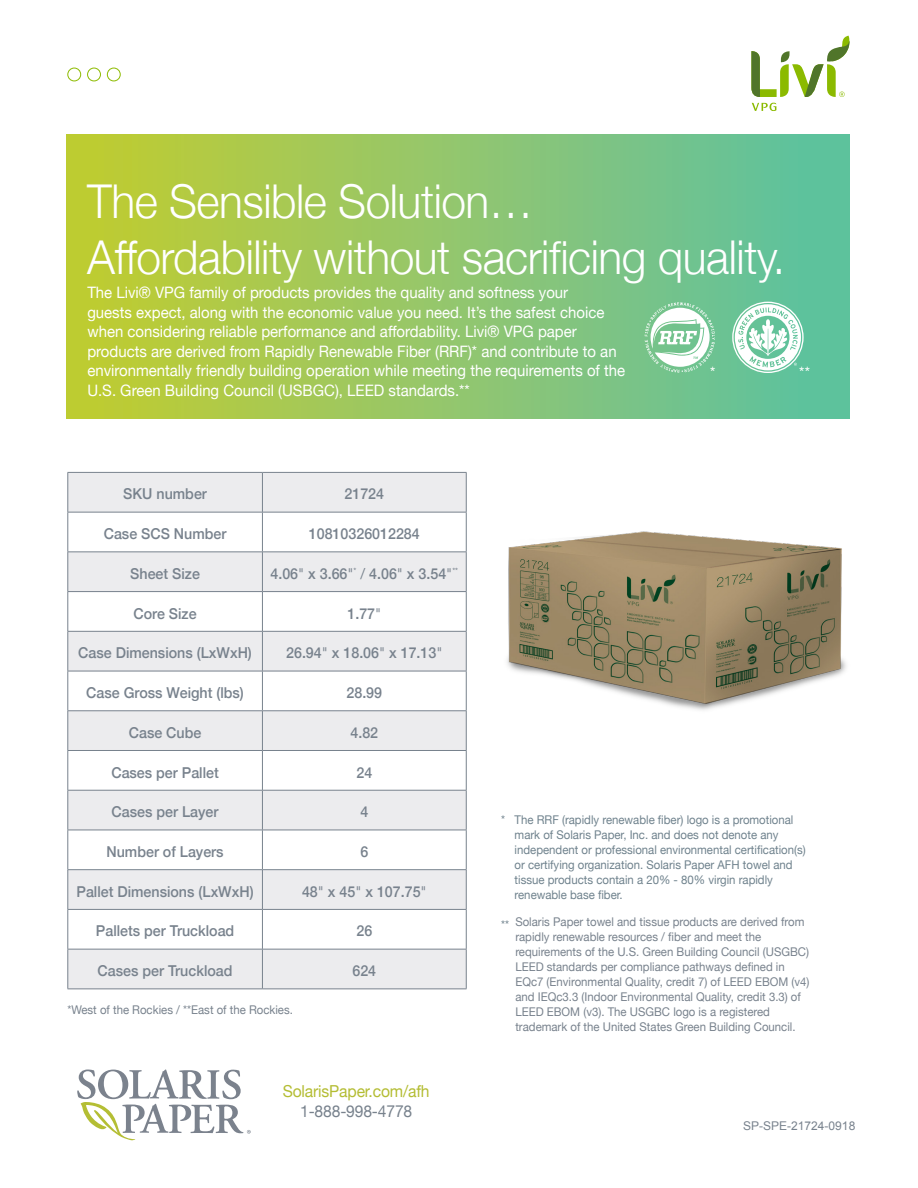
<style>
.page{position:relative;width:918px;height:1188px;background:#fff}
.page>*{position:absolute;margin:0;border:0;box-sizing:border-box;transform-origin:0 0}
.t1{font:300 46.65px/55.9px "Helvetica Neue";letter-spacing:-.01em;color:#fff;scale:.95 1}
.t2{font:16.5px "Helvetica Neue";letter-spacing:-.01em;color:#b4bd34;scale:.95 1}
.t3{font:16.5px "Helvetica Neue";letter-spacing:-.01em;color:#78828d;scale:.95 1}
.t4{font:15.75px/19.5px "Helvetica Neue";color:#fff;scale:.95 1}
.t5{font:500 15px "Helvetica Neue";color:#78828d;scale:.95 1}
.t6{font:12px/15px "Helvetica Neue";color:#78828d;scale:.95 1}
.t7{font:12px/15px "Helvetica Neue";color:#6f828d;scale:.95 1}
.t8{font:12px "Arial";color:#78828d}
.s1{font-weight:400}
</style>
<div class="page">
<div style="left:67px;top:135px;width:783px;height:283px;background:linear-gradient(to right,#c4cc31,#5bc1a6)"></div>
<svg style="left:69px;top:473px;width:397px;height:516px;fill:#ececee"></svg>
<div style="left:69px;top:553px;width:397px;height:38px;background:#ececee"></div>
<svg style="left:69px;top:672px;width:397px;height:277px"></svg>
<hr style="left:68px;top:473px;width:1px;height:39px;background:#78828d">
<hr style="left:68px;top:472px;width:194px;height:1px;background:#78828d">
<hr style="left:68px;top:512px;width:194px;height:1px;background:#78828d">
<hr style="left:262px;top:473px;width:1px;height:39px;background:#78828d">
<hr style="left:262px;top:472px;width:205px;height:1px;background:#78828d">
<hr style="left:466px;top:473px;width:1px;height:39px;background:#78828d">
<hr style="left:262px;top:512px;width:205px;height:1px;background:#78828d">
<hr style="left:68px;top:512px;width:1px;height:40px;background:#78828d">
<hr style="left:262px;top:512px;width:1px;height:40px;background:#78828d">
<hr style="left:466px;top:512px;width:1px;height:40px;background:#78828d">
<hr style="left:68px;top:552px;width:1px;height:39px;background:#78828d">
<hr style="left:68px;top:552px;width:194px;height:1px;background:#78828d">
<hr style="left:262px;top:552px;width:1px;height:39px;background:#78828d">
<hr style="left:262px;top:552px;width:205px;height:1px;background:#78828d">
<hr style="left:466px;top:552px;width:1px;height:39px;background:#78828d">
<hr style="left:68px;top:592px;width:1px;height:39px;background:#78828d">
<hr style="left:68px;top:632px;width:1px;height:39px;background:#78828d">
<hr style="left:68px;top:591px;width:194px;height:1px;background:#78828d">
<hr style="left:262px;top:592px;width:1px;height:39px;background:#78828d">
<hr style="left:262px;top:632px;width:1px;height:39px;background:#78828d">
<hr style="left:262px;top:591px;width:205px;height:1px;background:#78828d">
<hr style="left:466px;top:592px;width:1px;height:39px;background:#78828d">
<hr style="left:466px;top:632px;width:1px;height:39px;background:#78828d">
<hr style="left:68px;top:671px;width:1px;height:39px;background:#78828d">
<hr style="left:68px;top:631px;width:194px;height:1px;background:#78828d">
<hr style="left:68px;top:671px;width:194px;height:1px;background:#78828d">
<hr style="left:262px;top:671px;width:1px;height:39px;background:#78828d">
<hr style="left:262px;top:631px;width:205px;height:1px;background:#78828d">
<hr style="left:262px;top:671px;width:205px;height:1px;background:#78828d">
<hr style="left:466px;top:671px;width:1px;height:39px;background:#78828d">
<hr style="left:68px;top:711px;width:1px;height:39px;background:#78828d">
<hr style="left:68px;top:710px;width:194px;height:1px;background:#78828d">
<hr style="left:262px;top:711px;width:1px;height:39px;background:#78828d">
<hr style="left:262px;top:710px;width:205px;height:1px;background:#78828d">
<hr style="left:466px;top:711px;width:1px;height:39px;background:#78828d">
<hr style="left:68px;top:751px;width:1px;height:39px;background:#78828d">
<hr style="left:68px;top:750px;width:194px;height:1px;background:#78828d">
<hr style="left:262px;top:751px;width:1px;height:39px;background:#78828d">
<hr style="left:262px;top:750px;width:205px;height:1px;background:#78828d">
<hr style="left:466px;top:751px;width:1px;height:39px;background:#78828d">
<hr style="left:68px;top:791px;width:1px;height:39px;background:#78828d">
<hr style="left:68px;top:790px;width:194px;height:1px;background:#78828d">
<hr style="left:262px;top:791px;width:1px;height:39px;background:#78828d">
<hr style="left:262px;top:790px;width:205px;height:1px;background:#78828d">
<hr style="left:466px;top:791px;width:1px;height:39px;background:#78828d">
<hr style="left:68px;top:830px;width:1px;height:39px;background:#78828d">
<hr style="left:68px;top:830px;width:194px;height:1px;background:#78828d">
<hr style="left:262px;top:830px;width:1px;height:39px;background:#78828d">
<hr style="left:262px;top:830px;width:205px;height:1px;background:#78828d">
<hr style="left:466px;top:830px;width:1px;height:39px;background:#78828d">
<hr style="left:68px;top:870px;width:1px;height:39px;background:#78828d">
<hr style="left:68px;top:869px;width:194px;height:1px;background:#78828d">
<hr style="left:262px;top:870px;width:1px;height:39px;background:#78828d">
<hr style="left:262px;top:869px;width:205px;height:1px;background:#78828d">
<hr style="left:466px;top:870px;width:1px;height:39px;background:#78828d">
<hr style="left:68px;top:910px;width:1px;height:39px;background:#78828d">
<hr style="left:68px;top:909px;width:194px;height:1px;background:#78828d">
<hr style="left:262px;top:910px;width:1px;height:39px;background:#78828d">
<hr style="left:262px;top:909px;width:205px;height:1px;background:#78828d">
<hr style="left:466px;top:910px;width:1px;height:39px;background:#78828d">
<hr style="left:68px;top:949px;width:1px;height:40px;background:#78828d">
<hr style="left:68px;top:949px;width:194px;height:1px;background:#78828d">
<hr style="left:68px;top:989px;width:194px;height:1px;background:#78828d">
<hr style="left:262px;top:949px;width:1px;height:40px;background:#78828d">
<hr style="left:262px;top:949px;width:205px;height:1px;background:#78828d">
<hr style="left:466px;top:949px;width:1px;height:40px;background:#78828d">
<hr style="left:262px;top:989px;width:205px;height:1px;background:#78828d">
<svg style="left:752px;top:103px;width:24px;height:8px"></svg>
<svg style="left:751px;top:36px;width:99px;height:61px"></svg>
<div style="left:67px;top:68px;width:14px;height:13px;border:1px solid #8dbb00;border-radius:50%"></div>
<div style="left:87px;top:68px;width:14px;height:13px;border:1px solid #8dbb00;border-radius:50%"></div>
<div style="left:107px;top:68px;width:14px;height:13px;border:1px solid #8dbb00;border-radius:50%"></div>
<img style="left:507px;top:531px;width:339px;height:179px">
<svg style="left:77px;top:1069px;width:174px;height:71px"></svg>
<svg style="left:732px;top:302px;width:72px;height:71px"></svg>
<svg style="left:645px;top:302px;width:70px;height:71px"></svg>
<p class="t1" style="left:87px;top:170px;width:736px">The Sensible Solution…<br>Affordability without sacrificing quality.</p>
<p class="t4" style="left:87px;top:284px;width:568px">The Livi® VPG family of products provides the quality and softness your<br>guests expect, along with the economic value you need. It’s the safest choice when considering reliable performance and affordability. Livi® VPG paper products are derived from Rapidly Renewable Fiber (RRF)* and contribute to an environmentally friendly building operation while meeting the requirements of the U.S. Green Building Council (USBGC), LEED standards.**</p>
<p class="t4" style="left:710px;top:363px;width:7px">*</p>
<p class="t4" style="left:799px;top:364px;width:13px">**</p>
<p class="t5" style="left:123px;top:482px;width:90px">SKU number</p>
<p class="t5" style="left:345px;top:482px;width:43px">21724</p>
<p class="t5" style="left:104px;top:522px;width:131px">Case SCS Number</p>
<p class="t5" style="left:309px;top:522px;width:118px">10810326012284</p>
<p class="t5" style="left:130px;top:561px;width:75px">Sheet Size</p>
<p class="t5" style="left:270px;top:561px;width:199px">4.06<span class="s1">"</span> x 3.66<span class="s1">"</span><sup>*</sup> <span class="s1">/</span> 4.06<span class="s1">"</span> x 3.54<span class="s1">"</span><sup>**</sup></p>
<p class="t5" style="left:134px;top:601px;width:68px">Core Size</p>
<p class="t5" style="left:347px;top:601px;width:37px">1.77<span class="s1">"</span></p>
<p class="t5" style="left:78px;top:641px;width:184px">Case Dimensions (LxWxH)</p>
<p class="t5" style="left:286px;top:641px;width:166px">26.94<span class="s1">"</span> x 18.06<span class="s1">"</span> x 17.13<span class="s1">"</span></p>
<p class="t5" style="left:86px;top:681px;width:167px">Case Gross Weight (lbs)</p>
<p class="t5" style="left:347px;top:681px;width:39px">28.99</p>
<p class="t5" style="left:129px;top:720px;width:78px">Case Cube</p>
<p class="t5" style="left:350px;top:721px;width:31px">4.82</p>
<p class="t5" style="left:111px;top:760px;width:115px">Cases per Pallet</p>
<p class="t5" style="left:356px;top:760px;width:18px">24</p>
<p class="t5" style="left:112px;top:800px;width:114px">Cases per Layer</p>
<p class="t5" style="left:360px;top:800px;width:10px">4</p>
<p class="t5" style="left:107px;top:840px;width:125px">Number of Layers</p>
<p class="t5" style="left:360px;top:840px;width:10px">6</p>
<p class="t5" style="left:77px;top:879px;width:188px">Pallet Dimensions (LxWxH)</p>
<p class="t5" style="left:302px;top:879px;width:133px">48<span class="s1">"</span> x 45<span class="s1">"</span> x 107.75<span class="s1">"</span></p>
<p class="t5" style="left:96px;top:919px;width:147px">Pallets per Truckload</p>
<p class="t5" style="left:356px;top:919px;width:18px">26</p>
<p class="t5" style="left:98px;top:959px;width:144px">Cases per Truckload</p>
<p class="t5" style="left:352px;top:959px;width:27px">624</p>
<p class="t6" style="left:68px;top:1003px;width:239px">*West of the Rockies / **East of the Rockies.</p>
<p class="t2" style="left:283px;top:1079px;width:156px">SolarisPaper.com/afh</p>
<p class="t3" style="left:300px;top:1099px;width:120px">1-888-998-4778</p>
<p class="t7" style="left:515px;top:813px;width:308px;text-indent:-13px">* The RRF (rapidly renewable fiber) logo is a promotional mark of Solaris Paper, Inc. and does not denote any independent or professional environmental certification(s) or certifying organization. Solaris Paper AFH towel and tissue products contain a 20% - 80% virgin rapidly renewable base fiber.</p>
<p class="t7" style="left:501px;top:918px;width:10px">**</p>
<p class="t6" style="left:515px;top:915px;width:311px">Solaris Paper towel and tissue products are derived from rapidly renewable resources / fiber and meet the requirements of the U.S. Green Building Council (USGBC)<br>LEED standards per compliance pathways defined in EQc7 (Environmental Quality, credit 7) of LEED EBOM (v4) and IEQc3.3 (Indoor Environmental Quality, credit 3.3) of LEED EBOM (v3). The USGBC logo is a registered trademark of the United States Green Building Council.</p>
<p class="t8" style="left:743px;top:1118px;width:114px">SP-SPE-21724-0918</p>
</div>
